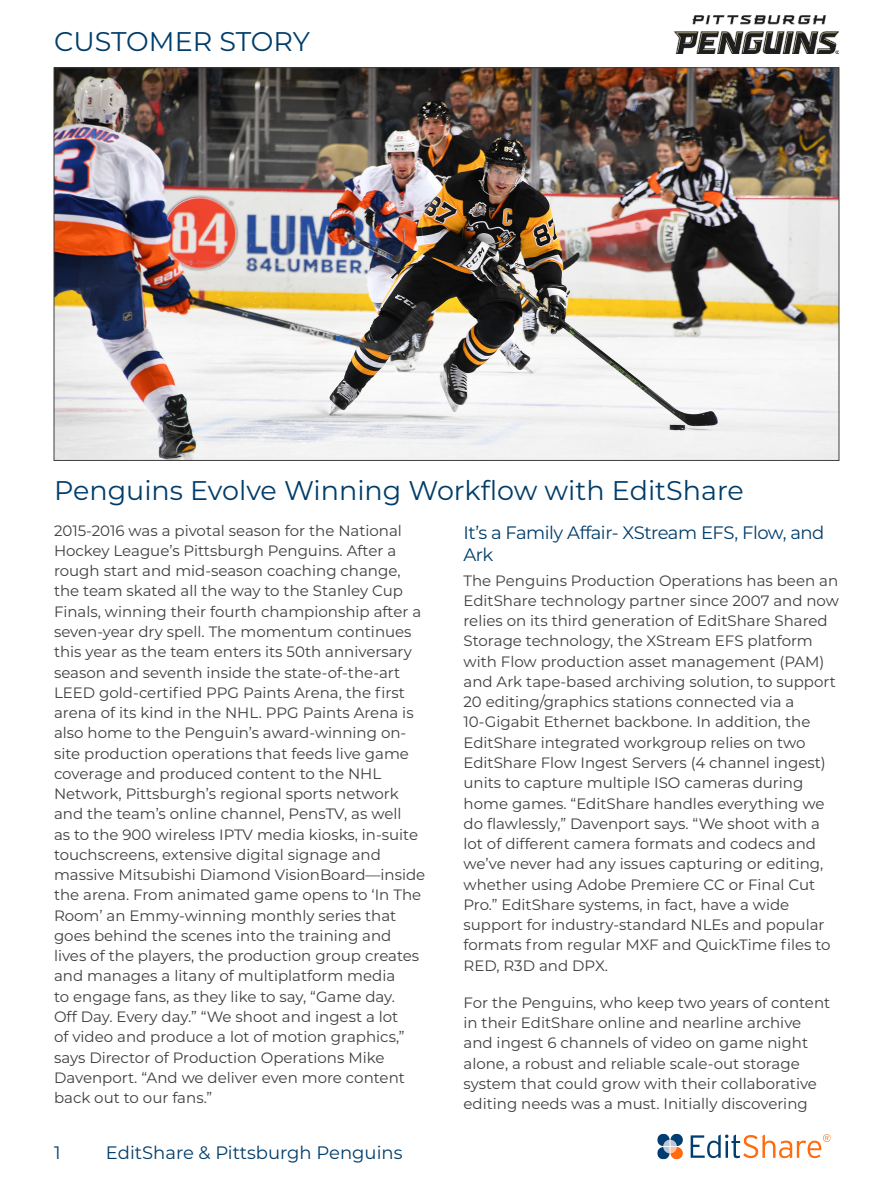
<style>
.page{position:relative;width:893px;height:1187px;background:#fff}
.page>*{position:absolute;margin:0;border:0;box-sizing:border-box;transform-origin:0 0}
.t1{font:27px "Montserrat";color:#003d6a}
.Paratitle{font:18px/22.5px "Montserrat";letter-spacing:-.025em;color:#003d6a}
.Paratitle-2{font:18px "Montserrat";color:#003d6a}
.t2{font:15px/20.2px "Montserrat";color:#3e3e3f}
</style>
<div class="page">
<img style="left:56px;top:70px;width:781px;height:388px">
<img style="left:675px;top:16px;width:164px;height:37px">
<svg style="left:663px;top:1141px;width:14px;height:9px"></svg>
<svg style="left:670px;top:1133px;width:13px;height:12px"></svg>
<svg style="left:657px;top:1133px;width:13px;height:12px"></svg>
<svg style="left:657px;top:1146px;width:13px;height:13px"></svg>
<svg style="left:691px;top:1134px;width:140px;height:23px"></svg>
<svg style="left:670px;top:1146px;width:13px;height:13px"></svg>
<h1 class="t1" style="left:54px;top:23px;width:258px">CUSTOMER STORY</h1>
<p class="t1" style="left:54px;top:472px;width:691px">Penguins Evolve Winning Workflow with EditShare</p>
<p class="t2" style="left:54px;top:519px;width:373px">2015-2016 was a pivotal season for the National Hockey League’s Pittsburgh Penguins. After a rough start and mid-season coaching change, the team skated all the way to the Stanley Cup Finals, winning their fourth championship after a seven-year dry spell. The momentum continues this year as the team enters its 50th anniversary season and seventh inside the state-of-the-art LEED gold-certified PPG Paints Arena, the first arena of its kind in the NHL. PPG Paints Arena is also home to the Penguin’s award-winning on&shy;site production operations that feeds live game coverage and produced content to the NHL Network, Pittsburgh’s regional sports network and the team’s online channel, PensTV, as well<br>as to the 900 wireless IPTV media kiosks, in-suite touchscreens, extensive digital signage and massive Mitsubishi Diamond VisionBoard—inside the arena. From animated game opens to ‘In The Room’ an Emmy-winning monthly series that goes behind the scenes into the training and lives of the players, the production group creates and manages a litany of multiplatform media<br>to engage fans, as they like to say, “Game day.<br>Off Day. Every day.” “We shoot and ingest a lot<br>of video and produce a lot of motion graphics,” says Director of Production Operations Mike Davenport. “And we deliver even more content back out to our fans.”</p>
<p class="Paratitle" style="left:463px;top:520px;width:362px">It’s a Family Affair- XStream EFS, Flow, and<br>Ark</p>
<p class="t2" style="left:463px;top:569px;width:377px">The Penguins Production Operations has been an EditShare technology partner since 2007 and now relies on its third generation of EditShare Shared Storage technology, the XStream EFS platform with Flow production asset management (PAM) and Ark tape-based archiving solution, to support 20 editing/graphics stations connected via a 10-Gigabit Ethernet backbone. In addition, the EditShare integrated workgroup relies on two EditShare Flow Ingest Servers (4 channel ingest) units to capture multiple ISO cameras during home games. “EditShare handles everything we do flawlessly,” Davenport says. “We shoot with a lot of different camera formats and codecs and we’ve never had any issues capturing or editing, whether using Adobe Premiere CC or Final Cut Pro.” EditShare systems, in fact, have a wide support for industry-standard NLEs and popular formats from regular MXF and QuickTime files to RED, R3D and DPX.</p>
<p class="t2" style="left:463px;top:991px;width:368px">For the Penguins, who keep two years of content in their EditShare online and nearline archive and ingest 6 channels of video on game night alone, a robust and reliable scale-out storage system that could grow with their collaborative editing needs was a must. Initially discovering</p>
<p class="Paratitle" style="left:54px;top:1140px;width:8px">1</p>
<p class="Paratitle-2" style="left:106px;top:1139px;width:298px">EditShare &amp; Pittsburgh Penguins</p>
</div>
